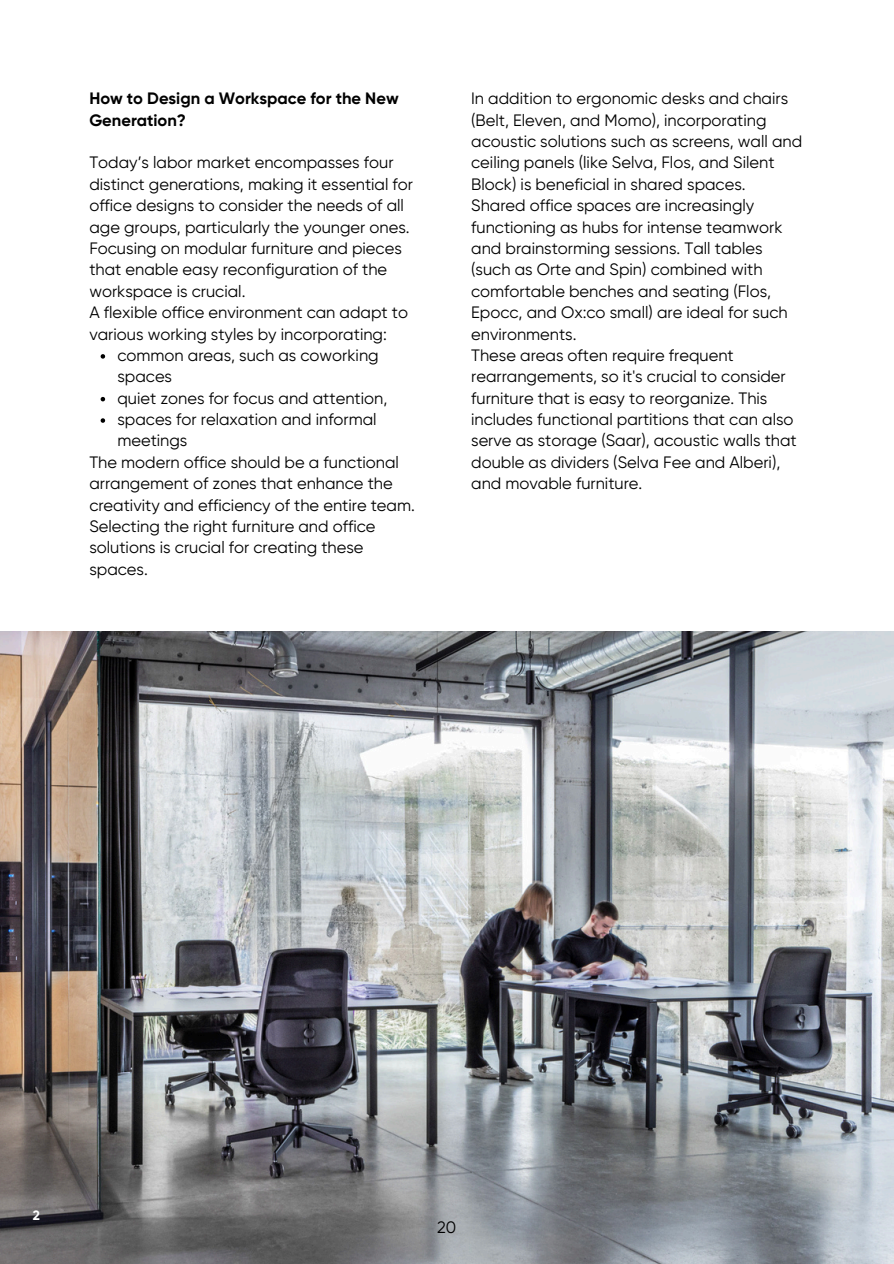
<style>
.page{position:relative;width:894px;height:1264px;background:#fff}
.page>*{position:absolute;margin:0;border:0;box-sizing:border-box;transform-origin:0 0}
.t1{font:16.5px/21.3px "Gilroy";color:#000}
.t2{font:700 16.5px/21.3px "Gilroy";color:#000}
.t3{font:700 13.5px "Gilroy";color:#fff}
</style>
<div class="page">
<img style="left:0;top:631px;width:893px;height:632px">
<svg style="left:101px;top:354px;width:4px;height:4px"></svg>
<svg style="left:101px;top:397px;width:4px;height:4px"></svg>
<svg style="left:101px;top:418px;width:4px;height:5px"></svg>
<p class="t2" style="left:89px;top:88px;width:311px">How to Design a Workspace for the New<br>Generation?</p>
<p class="t1" style="left:89px;top:152px;width:325px">Today’s labor market encompasses four distinct generations, making it essential for office designs to consider the needs of all age groups, particularly the younger ones.<br>Focusing on modular furniture and pieces that enable easy reconfiguration of the workspace is crucial.</p>
<p class="t1" style="left:89px;top:302px;width:320px">A flexible office environment can adapt to various working styles by incorporating:</p>
<p class="t1" style="left:117px;top:344px;width:263px">common areas, such as coworking spaces</p>
<p class="t1" style="left:117px;top:387px;width:271px">quiet zones for focus and attention,</p>
<p class="t1" style="left:117px;top:409px;width:261px">spaces for relaxation and informal meetings</p>
<p class="t1" style="left:89px;top:451px;width:327px">The modern office should be a functional arrangement of zones that enhance the creativity and efficiency of the entire team.<br>Selecting the right furniture and office solutions is crucial for creating these spaces.</p>
<p class="t1" style="left:471px;top:88px;width:318px">In addition to ergonomic desks and chairs</p>
<p class="t1" style="left:471px;top:109px;width:332px">(Belt, Eleven, and Momo), incorporating acoustic solutions such as screens, wall and ceiling panels (like Selva, Flos, and Silent Block) is beneficial in shared spaces.</p>
<p class="t1" style="left:471px;top:195px;width:318px">Shared office spaces are increasingly functioning as hubs for intense teamwork and brainstorming sessions. Tall tables (such as Orte and Spin) combined with comfortable benches and seating (Flos, Epocc, and Ox:co small) are ideal for such environments.</p>
<p class="t1" style="left:471px;top:344px;width:327px">These areas often require frequent rearrangements, so it's crucial to consider furniture that is easy to reorganize. This includes functional partitions that can also serve as storage (Saar), acoustic walls that double as dividers (Selva Fee and Alberi), and movable furniture.</p>
<p class="t3" style="left:33px;top:1207px;width:9px">2</p>
<p class="t1" style="left:437px;top:1216px;width:21px">20</p>
</div>
